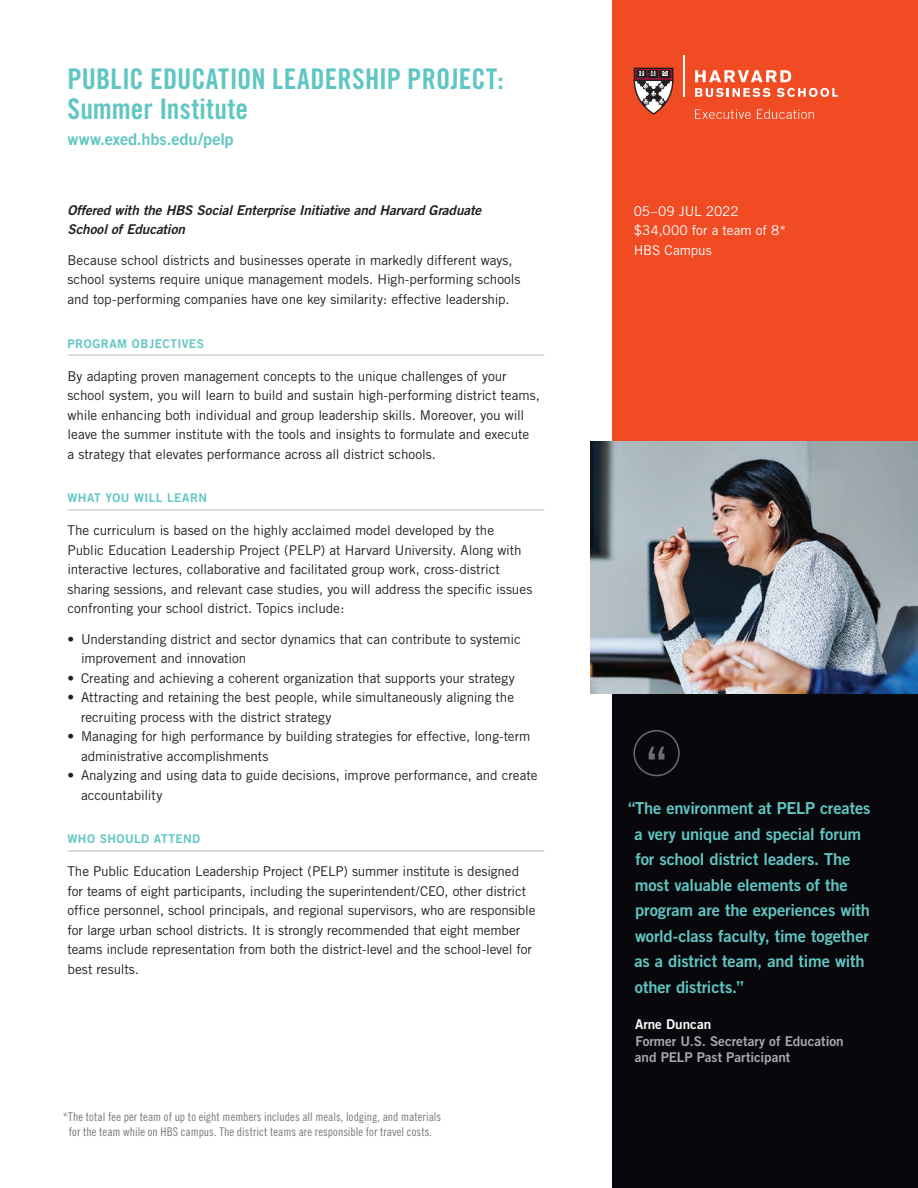
<style>
.page{position:relative;width:918px;height:1188px;background:#fff}
.page>*{position:absolute;margin:0;border:0;box-sizing:border-box;transform-origin:0 0}
.program_name{font:28.5px/30px "Trade Gothic Bold Cond Twenty";letter-spacing:.005em;color:#60c6c3}
.quote{font:16.5px/25.5px "Trade Gothic Bold Two";letter-spacing:-.01em;color:#60c6c3}
.program_URL{font:16.5px "Trade Gothic Bold Two";letter-spacing:-.015em;color:#60c6c3}
.body{font:13.5px/19.5px "Trade Gothic";letter-spacing:-.005em;color:#231f20}
.body-2{font:13.5px/19.5px "Trade Gothic LT Std Bd 2 Obl";letter-spacing:-.005em;color:#231f20}
.quote_position_compa{font:13.5px "Trade Gothic Bold Two";letter-spacing:-.005em;color:#a8a9ad}
.dates{font:13.5px "Trade Gothic";letter-spacing:-.005em;color:#fff}
.quote_name{font:13.5px "Trade Gothic Bold Two";color:#fff}
.footnote{font:12px/15px "Trade Gothic Cond Eighteen";letter-spacing:.005em;color:#76787b;text-align:center}
.green_header{font:12px "Trade Gothic Bold Two";letter-spacing:.035em;color:#60c6c3}
</style>
<div class="page">
<div style="left:612px;top:0;width:306px;height:479px;background:#f04b22"></div>
<div style="left:612px;top:484px;width:306px;height:704px;background:#08070b"></div>
<hr style="left:68px;top:354px;width:476px;height:2px;background:#d1d2d4">
<hr style="left:68px;top:509px;width:476px;height:2px;background:#d1d2d4">
<hr style="left:68px;top:850px;width:476px;height:2px;background:#d1d2d4">
<div style="left:633px;top:730px;width:47px;height:46px;border:2px solid #6c6d70;border-radius:50%"></div>
<svg style="left:649px;top:747px;width:15px;height:13px"></svg>
<svg style="left:695px;top:70px;width:96px;height:12px"></svg>
<hr style="left:684px;top:55px;width:1px;height:42px;background:#fff">
<svg style="left:695px;top:88px;width:75px;height:9px"></svg>
<svg style="left:777px;top:88px;width:60px;height:9px"></svg>
<div style="left:634px;top:68px;width:39px;height:13px;border:1px solid #231f20"></div>
<svg style="left:634px;top:70px;width:40px;height:45px"></svg>
<svg style="left:695px;top:109px;width:56px;height:10px"></svg>
<svg style="left:757px;top:109px;width:57px;height:10px"></svg>
<img style="left:591px;top:442px;width:327px;height:251px">
<p class="program_name" style="left:68px;top:64px;width:438px">PUBLIC EDUCATION LEADERSHIP PROJECT:<br>Summer Institute</p>
<p class="program_URL" style="left:68px;top:128px;width:168px">www.exed.hbs.edu/pelp</p>
<p class="body-2" style="left:68px;top:200px;width:415px">Offered with the HBS Social Enterprise Initiative and Harvard Graduate<br>School of Education</p>
<p class="body" style="left:68px;top:250px;width:455px">Because school districts and businesses operate in markedly different ways, school systems require unique management models. High-performing schools and top-performing companies have one key similarity: effective leadership.</p>
<p class="green_header" style="left:68px;top:336px;width:138px">PROGRAM OBJECTIVES</p>
<p class="body" style="left:68px;top:366px;width:474px">By adapting proven management concepts to the unique challenges of your school system, you will learn to build and sustain high-performing district teams, while enhancing both individual and group leadership skills. Moreover, you will leave the summer institute with the tools and insights to formulate and execute<br>a strategy that elevates performance across all district schools.</p>
<p class="green_header" style="left:68px;top:491px;width:141px">WHAT YOU WILL LEARN</p>
<p class="body" style="left:68px;top:521px;width:466px">The curriculum is based on the highly acclaimed model developed by the Public Education Leadership Project (PELP) at Harvard University. Along with interactive lectures, collaborative and facilitated group work, cross-district sharing sessions, and relevant case studies, you will address the specific issues confronting your school district. Topics include:</p>
<p class="body" style="left:81px;top:629px;width:441px;text-indent:-14px">• Understanding district and sector dynamics that can contribute to systemic improvement and innovation</p>
<p class="body" style="left:68px;top:668px;width:449px">• Creating and achieving a coherent organization that supports your strategy</p>
<p class="body" style="left:81px;top:687px;width:435px;text-indent:-14px">• Attracting and retaining the best people, while simultaneously aligning the recruiting process with the district strategy</p>
<p class="body" style="left:81px;top:726px;width:451px;text-indent:-14px">• Managing for high performance by building strategies for effective, long-term administrative accomplishments</p>
<p class="body" style="left:81px;top:765px;width:458px;text-indent:-14px">• Analyzing and using data to guide decisions, improve performance, and create accountability</p>
<p class="green_header" style="left:68px;top:832px;width:134px">WHO SHOULD ATTEND</p>
<p class="body" style="left:68px;top:862px;width:470px">The Public Education Leadership Project (PELP) summer institute is designed for teams of eight participants, including the superintendent/CEO, other district office personnel, school principals, and regional supervisors, who are responsible for large urban school districts. It is strongly recommended that eight member teams include representation from both the district-level and the school-level for best results.</p>
<p class="footnote" style="left:63px;top:1109px;width:380px">*The total fee per team of up to eight members includes all meals, lodging, and materials for the team while on HBS campus. The district teams are responsible for travel costs.</p>
<p class="dates" style="left:634px;top:203px;width:107px">05–09 JUL 2022</p>
<p class="dates" style="left:634px;top:222px;width:154px">$34,000 for a team of 8*</p>
<p class="dates" style="left:634px;top:242px;width:80px">HBS Campus</p>
<p class="quote" style="left:635px;top:795px;width:237px;text-indent:-7px">“The environment at PELP creates a very unique and special forum for school district leaders. The most valuable elements of the program are the experiences with world-class faculty, time together as a district team, and time with other districts.”</p>
<p class="quote_name" style="left:635px;top:1016px;width:78px">Arne Duncan</p>
<p class="quote_position_compa" style="left:635px;top:1033px;width:210px">Former U.S. Secretary of Education</p>
<p class="quote_position_compa" style="left:635px;top:1049px;width:157px">and PELP Past Participant</p>
</div>
